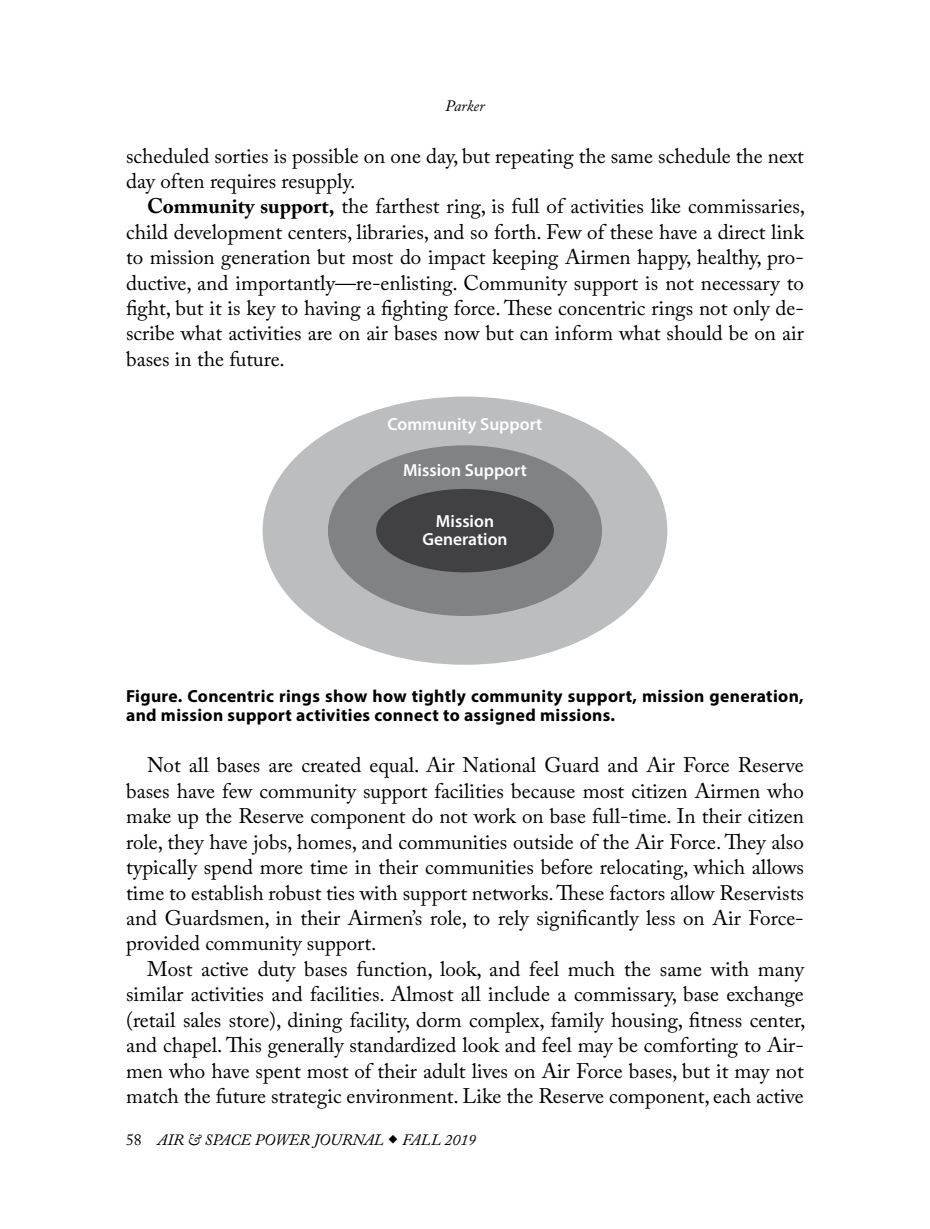
<style>
.page{position:relative;width:930px;height:1229px;background:#fff}
.page>*{position:absolute;margin:0;border:0;box-sizing:border-box;transform-origin:0 0}
.body{font:21px/25.4px "Adobe Caslon Pro";color:#000;text-align:justify}
.fig_caption{font:700 17.5px/18.4px "Myriad Pro";letter-spacing:.02em;color:#000}
.t1{font:600 17.5px/17.5px "Myriad Pro";color:#fff;text-align:center}
.t2{font:italic 15.75px "Adobe Caslon Pro";color:#000}
.s1{font-weight:700}
.s2{font-style:normal}
</style>
<div class="page">
<div style="left:262px;top:396px;width:405px;height:269px;background:#bbbdbf;border-radius:50%"></div>
<div style="left:328px;top:445px;width:274px;height:171px;background:#808285;border-radius:50%"></div>
<div style="left:376px;top:489px;width:177px;height:83px;background:#414042;border-radius:50%"></div>
<p class="t2" style="left:445px;top:97px;width:41px">Parker</p>
<p class="body" style="left:126px;top:143px;width:679px">scheduled sorties is possible on one day, but repeating the same schedule the next day often requires resupply.</p>
<p class="body" style="left:126px;top:193px;width:680px;text-indent:21px"><span class="s1">Community support,</span> the farthest ring, is full of activities like commissaries, child development centers, libraries, and so forth. Few of these have a direct link to mission generation but most do impact keeping Airmen happy, healthy, pro&shy;ductive, and importantly—re-enlisting. Community support is not necessary to fight, but it is key to having a fighting force. These concentric rings not only de&shy;scribe what activities are on air bases now but can inform what should be on air bases in the future.</p>
<p class="t1" style="left:387px;top:415px;width:156px">Community Support</p>
<p class="t1" style="left:403px;top:461px;width:125px">Mission Support</p>
<p class="t1" style="left:422px;top:512px;width:87px">Mission<br>Generation</p>
<p class="fig_caption" style="left:126px;top:686px;width:679px">Figure. Concentric rings show how tightly community support, mission generation, and mission support activities connect to assigned missions.</p>
<p class="body" style="left:126px;top:752px;width:679px;text-indent:21px">Not all bases are created equal. Air National Guard and Air Force Reserve bases have few community support facilities because most citizen Airmen who make up the Reserve component do not work on base full-time. In their citizen role, they have jobs, homes, and communities outside of the Air Force. They also typically spend more time in their communities before relocating, which allows time to establish robust ties with support networks. These factors allow Reservists and Guardsmen, in their Airmen’s role, to rely significantly less on Air Force&shy;provided community support.</p>
<p class="body" style="left:126px;top:956px;width:680px;text-indent:21px">Most active duty bases function, look, and feel much the same with many similar activities and facilities. Almost all include a commissary, base exchange (retail sales store), dining facility, dorm complex, family housing, fitness center, and chapel. This generally standardized look and feel may be comforting to Air&shy;men who have spent most of their adult lives on Air Force bases, but it may not match the future strategic environment. Like the Reserve component, each active</p>
<p class="t2" style="left:126px;top:1130px;width:351px"><span class="s2">58</span> AIR &amp; SPACE POWER JOURNAL FALL 2019</p>
</div>
